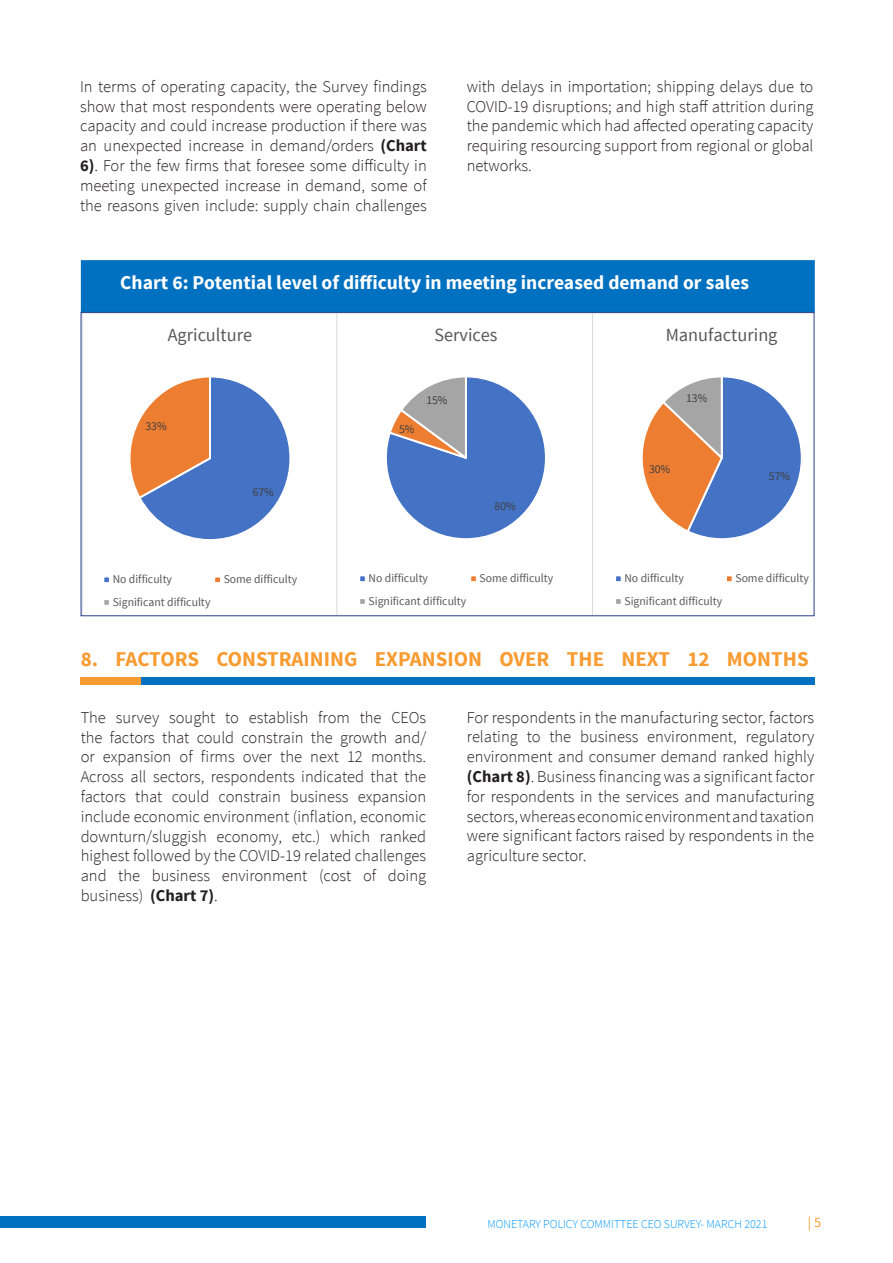
<style>
.page{position:relative;width:893px;height:1263px;background:#fff}
.page>*{position:absolute;margin:0;border:0;box-sizing:border-box;transform-origin:0 0}
.t1{font:700 21px "Source Sans Pro";color:#f89b31}
.t2{font:700 19.5px "Source Sans Pro";color:#fff}
.t3{font:18.6px "Source Sans Pro";color:#595959}
.t4{font:300 16.5px/19.8px "Source Sans Pro";color:#231f20;text-align:justify}
.t5{font:14.25px "Source Sans Pro";color:#f89b31}
.t6{font:300 12px "Source Sans Pro";color:#09f}
.t7{font:11.85px "Source Sans Pro";color:#595959}
.t8{font:11.85px "Source Sans Pro";letter-spacing:-.005em;color:#404040}
.s1{font-weight:700}
</style>
<div class="page">
<div style="left:0;top:1217px;width:426px;height:11px;background:#0070c0"></div>
<div style="left:81px;top:260px;width:734px;height:52px;background:#0070c0;border:3px solid #0070c0"></div>
<div style="left:81px;top:677px;width:61px;height:7px;background:#f89b31"></div>
<div style="left:141px;top:677px;width:674px;height:7px;background:#0070c0"></div>
<svg style="left:104px;top:377px;width:186px;height:228px"></svg>
<svg style="left:336px;top:314px;width:209px;height:300px"></svg>
<svg style="left:592px;top:314px;width:209px;height:300px"></svg>
<p class="t4" style="left:80px;top:77px;width:348px">In terms of operating capacity, the Survey findings show that most respondents were operating below capacity and could increase production if there was an unexpected increase in demand/orders <span class="s1">(Chart 6)</span>. For the few firms that foresee some difficulty in meeting unexpected increase in demand, some of the reasons given include: supply chain challenges</p>
<p class="t4" style="left:467px;top:77px;width:348px">with delays in importation; shipping delays due to COVID-19 disruptions; and high staff attrition during the pandemic which had affected operating capacity requiring resourcing support from regional or global networks.</p>
<p class="t2" style="left:120px;top:270px;width:630px">Chart 6: Potential level of difficulty in meeting increased demand or sales</p>
<p class="t3" style="left:168px;top:323px;width:86px">Agriculture</p>
<p class="t3" style="left:434px;top:323px;width:65px">Services</p>
<p class="t3" style="left:666px;top:323px;width:113px">Manufacturing</p>
<p class="t8" style="left:426px;top:393px;width:23px">15%</p>
<p class="t8" style="left:686px;top:391px;width:23px">13%</p>
<p class="t8" style="left:145px;top:419px;width:23px">33%</p>
<p class="t8" style="left:399px;top:421px;width:17px">5%</p>
<p class="t8" style="left:649px;top:462px;width:23px">30%</p>
<p class="t8" style="left:769px;top:469px;width:23px">57%</p>
<p class="t8" style="left:253px;top:485px;width:23px">67%</p>
<p class="t8" style="left:495px;top:499px;width:23px">80%</p>
<p class="t7" style="left:113px;top:572px;width:61px">No difficulty</p>
<p class="t7" style="left:224px;top:572px;width:75px">Some difficulty</p>
<p class="t7" style="left:113px;top:595px;width:99px">Significant difficulty</p>
<p class="t7" style="left:369px;top:571px;width:61px">No difficulty</p>
<p class="t7" style="left:480px;top:571px;width:75px">Some difficulty</p>
<p class="t7" style="left:369px;top:594px;width:99px">Significant difficulty</p>
<p class="t7" style="left:624px;top:571px;width:61px">No difficulty</p>
<p class="t7" style="left:735px;top:571px;width:75px">Some difficulty</p>
<p class="t7" style="left:624px;top:594px;width:99px">Significant difficulty</p>
<p class="t1" style="left:81px;top:645px;width:729px">8. FACTORS CONSTRAINING EXPANSION OVER THE NEXT 12 MONTHS</p>
<p class="t4" style="left:81px;top:707px;width:347px">The survey sought to establish from the CEOs the factors that could constrain the growth and/ or expansion of firms over the next 12 months.<br>Across all sectors, respondents indicated that the factors that could constrain business expansion include economic environment (inflation, economic downturn/sluggish economy, etc.) which ranked highest followed by the COVID-19 related challenges and the business environment (cost of doing business) <span class="s1">(Chart 7)</span>.</p>
<p class="t4" style="left:467px;top:707px;width:349px">For respondents in the manufacturing sector, factors relating to the business environment, regulatory environment and consumer demand ranked highly <span class="s1">(Chart 8)</span>. Business financing was a significant factor for respondents in the services and manufacturing sectors, whereas economic environment and taxation were significant factors raised by respondents in the agriculture sector.</p>
<p class="t6" style="left:487px;top:1217px;width:281px">MONETARY POLICY COMMITTEE CEO SURVEY- MARCH 2021</p>
<p class="t5" style="left:808px;top:1213px;width:15px">| 5</p>
</div>
